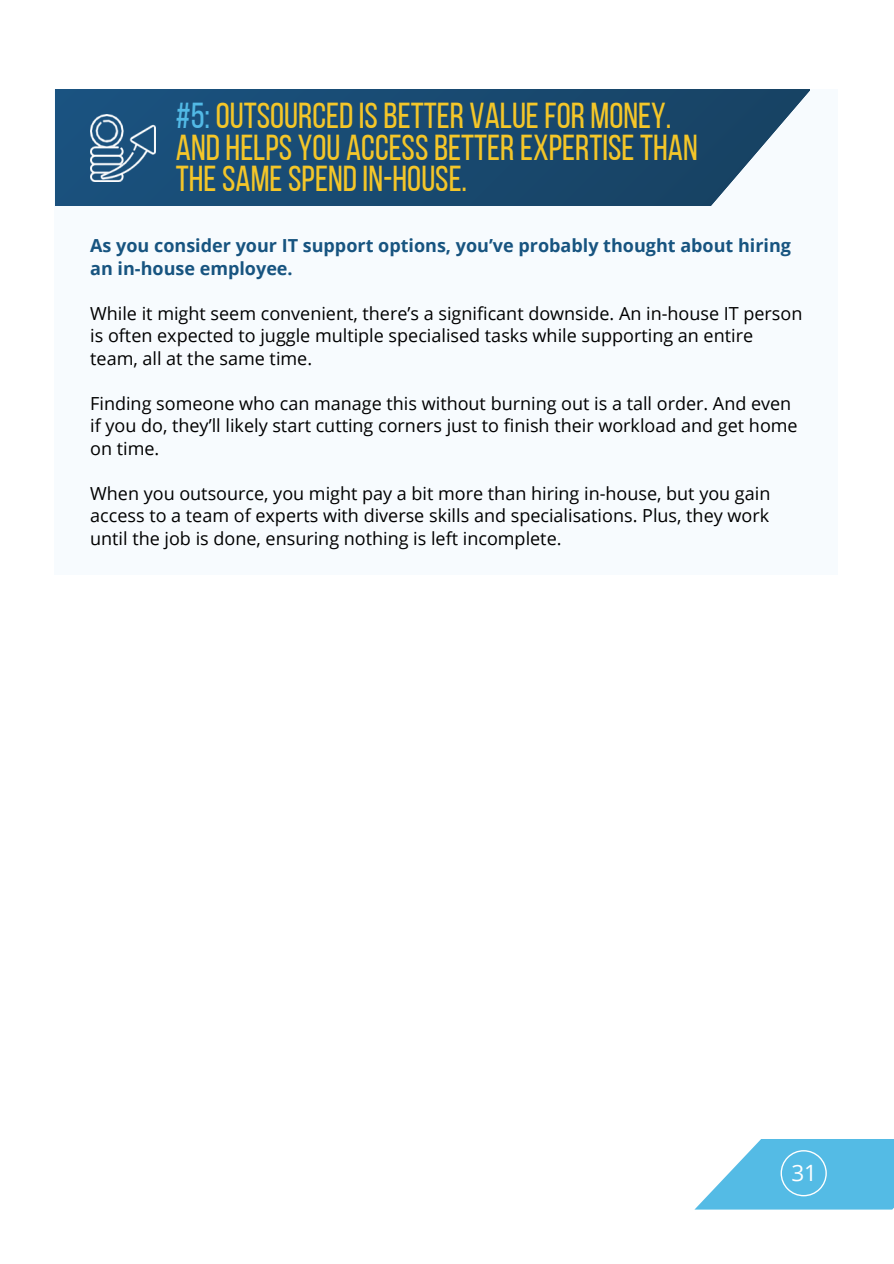
<style>
.page{position:relative;width:894px;height:1264px;background:#fff}
.page>*{position:absolute;margin:0;border:0;box-sizing:border-box;transform-origin:0 0}
.t1{font:36px/31.5px "Bebas Neue";color:#f4c629}
.t2{font:22.5px "Open Sans";color:#fff}
.t3{font:18px/22.5px "Open Sans";color:#000}
.t4{font:700 18px/22.5px "Open Sans";color:#175480}
.s1{color:#52bae6}
</style>
<div class="page">
<div style="left:54px;top:89px;width:784px;height:486px;background:#f7fbfe"></div>
<div style="left:55px;top:89px;width:753px;height:116px;background:#194a72"></div>
<svg style="left:707px;top:89px;width:103px;height:117px"></svg>
<img style="left:90px;top:115px;width:65px;height:66px">
<svg style="left:695px;top:1139px;width:198px;height:70px"></svg>
<h1 class="t1" style="left:176px;top:103px;width:523px"><span class="s1">#5:</span> OUTSOURCED IS BETTER VALUE FOR MONEY.<br>AND HELPS YOU ACCESS BETTER EXPERTISETHAN<br>THESAMESPEND IN-HOUSE.</h1>
<p class="t4" style="left:90px;top:234px;width:702px">As you consider your IT support options, you’ve probably thought about hiring an in-house employee.</p>
<p class="t3" style="left:90px;top:301px;width:713px">While it might seem convenient, there’s a significant downside. An in-house IT person is often expected to juggle multiple specialised tasks while supporting an entire team, all at the same time.</p>
<p class="t3" style="left:90px;top:391px;width:708px">Finding someone who can manage this without burning out is a tall order. And even if you do, they’ll likely start cutting corners just to finish their workload and get home on time.</p>
<p class="t3" style="left:90px;top:481px;width:681px;text-align:justify">When you outsource, you might pay a bit more than hiring in-house, but you gain access to a team of experts with diverse skills and specialisations. Plus, they work until the job is done, ensuring nothing is left incomplete.</p>
<p class="t2" style="left:791px;top:1157px;width:27px">31</p>
</div>
